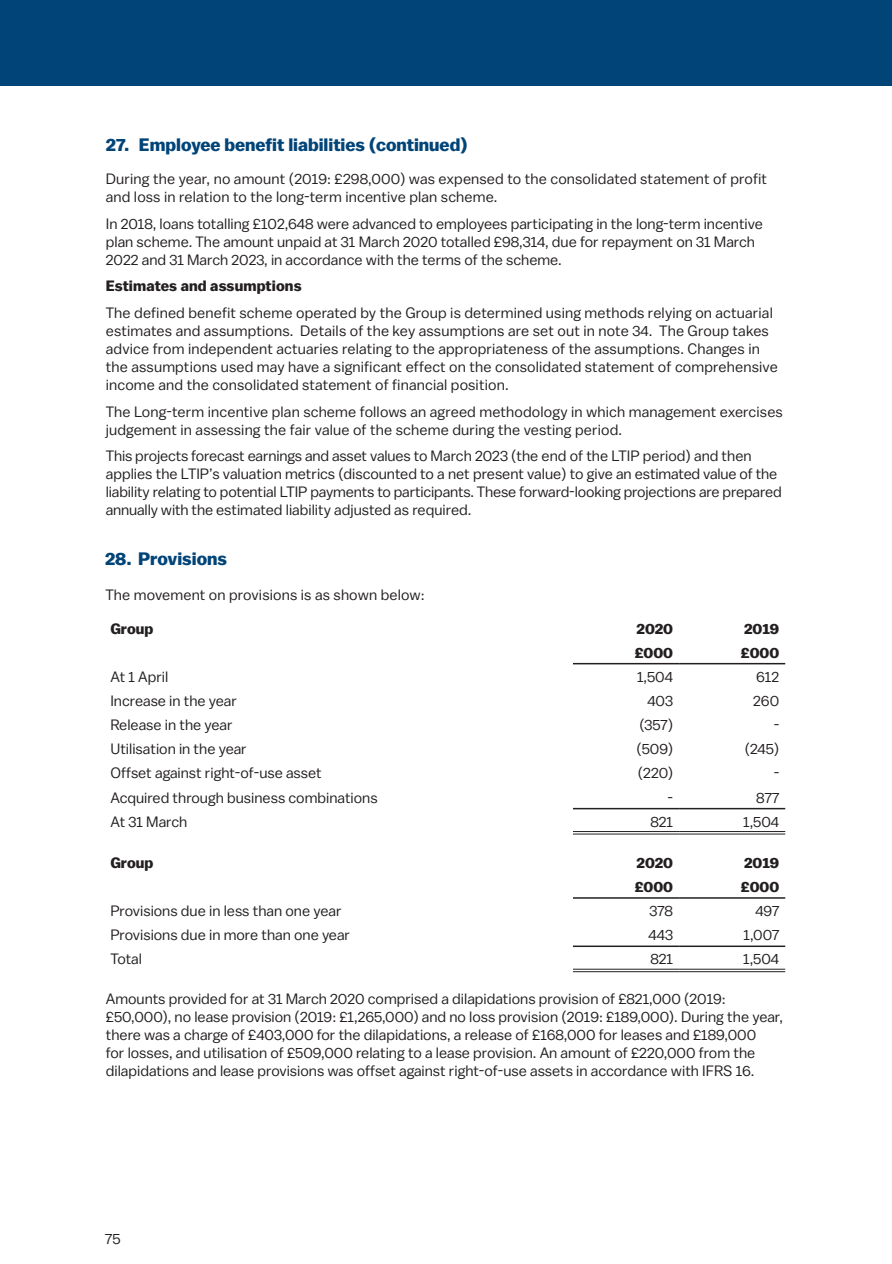
<style>
.page{position:relative;width:892px;height:1264px;background:#fff}
.page>*{position:absolute;margin:0;border:0;box-sizing:border-box;transform-origin:0 0}
.t1{font:700 18px "Balto";color:#014478}
.t2{font:15px/18px "Balto";color:#231f20}
.t3{font:700 15px "Balto";color:#231f20}
</style>
<div class="page">
<div style="left:0;top:0;width:892px;height:85px;background:#014478"></div>
<hr style="left:573px;top:663px;width:106px;height:1px;background:#231f20">
<hr style="left:679px;top:663px;width:106px;height:1px;background:#231f20">
<hr style="left:573px;top:831px;width:106px;height:1px;background:#231f20">
<hr style="left:573px;top:833px;width:106px;height:1px;background:#231f20">
<hr style="left:679px;top:831px;width:106px;height:1px;background:#231f20">
<hr style="left:679px;top:833px;width:106px;height:1px;background:#231f20">
<hr style="left:573px;top:808px;width:106px;height:1px;background:#231f20">
<hr style="left:679px;top:808px;width:106px;height:1px;background:#231f20">
<hr style="left:573px;top:897px;width:106px;height:1px;background:#231f20">
<hr style="left:679px;top:897px;width:106px;height:1px;background:#231f20">
<hr style="left:573px;top:969px;width:106px;height:1px;background:#231f20">
<hr style="left:573px;top:971px;width:106px;height:1px;background:#231f20">
<hr style="left:679px;top:969px;width:106px;height:1px;background:#231f20">
<hr style="left:679px;top:971px;width:106px;height:1px;background:#231f20">
<hr style="left:573px;top:945px;width:106px;height:2px;background:#231f20">
<hr style="left:679px;top:945px;width:106px;height:2px;background:#231f20">
<p class="t1" style="left:106px;top:134px;width:364px">27. Employee benefit liabilities (continued)</p>
<p class="t2" style="left:106px;top:170px;width:663px">During the year, no amount (2019: £298,000) was expensed to the consolidated statement of profit and loss in relation to the long-term incentive plan scheme.</p>
<p class="t2" style="left:106px;top:214px;width:658px">In 2018, loans totalling £102,648 were advanced to employees participating in the long-term incentive plan scheme. The amount unpaid at 31 March 2020 totalled £98,314, due for repayment on 31 March<br>2022 and 31 March 2023, in accordance with the terms of the scheme.</p>
<p class="t3" style="left:106px;top:277px;width:197px">Estimates and assumptions</p>
<p class="t2" style="left:106px;top:303px;width:673px">The defined benefit scheme operated by the Group is determined using methods relying on actuarial estimates and assumptions. Details of the key assumptions are set out in note 34. The Group takes advice from independent actuaries relating to the appropriateness of the assumptions. Changes in the assumptions used may have a significant effect on the consolidated statement of comprehensive income and the consolidated statement of financial position.</p>
<p class="t2" style="left:106px;top:402px;width:678px">The Long-term incentive plan scheme follows an agreed methodology in which management exercises judgement in assessing the fair value of the scheme during the vesting period.</p>
<p class="t2" style="left:106px;top:446px;width:677px">This projects forecast earnings and asset values to March 2023 (the end of the LTIP period) and then applies the LTIP’s valuation metrics (discounted to a net present value) to give an estimated value of the liability relating to potential LTIP payments to participants. These forward-looking projections are prepared annually with the estimated liability adjusted as required.</p>
<p class="t1" style="left:105px;top:548px;width:123px">28. Provisions</p>
<p class="t2" style="left:105px;top:585px;width:321px">The movement on provisions is as shown below:</p>
<p class="t3" style="left:110px;top:619px;width:44px">Group</p>
<p class="t3" style="left:636px;top:619px;width:38px">2020</p>
<p class="t3" style="left:744px;top:619px;width:37px">2019</p>
<p class="t3" style="left:635px;top:643px;width:40px">£000</p>
<p class="t3" style="left:741px;top:643px;width:40px">£000</p>
<p class="t2" style="left:110px;top:667px;width:60px">At 1 April</p>
<p class="t2" style="left:637px;top:667px;width:37px">1,504</p>
<p class="t2" style="left:756px;top:667px;width:25px">612</p>
<p class="t2" style="left:110px;top:691px;width:128px">Increase in the year</p>
<p class="t2" style="left:647px;top:691px;width:27px">403</p>
<p class="t2" style="left:753px;top:691px;width:27px">260</p>
<p class="t2" style="left:110px;top:715px;width:124px">Release in the year</p>
<p class="t2" style="left:639px;top:715px;width:35px">(357)</p>
<p class="t2" style="left:773px;top:715px;width:7px">-</p>
<p class="t2" style="left:110px;top:739px;width:138px">Utilisation in the year</p>
<p class="t2" style="left:636px;top:739px;width:38px">(509)</p>
<p class="t2" style="left:745px;top:739px;width:36px">(245)</p>
<p class="t2" style="left:110px;top:764px;width:213px">Offset against right-of-use asset</p>
<p class="t2" style="left:638px;top:764px;width:37px">(220)</p>
<p class="t2" style="left:773px;top:764px;width:7px">-</p>
<p class="t2" style="left:110px;top:788px;width:269px">Acquired through business combinations</p>
<p class="t2" style="left:667px;top:788px;width:7px">-</p>
<p class="t2" style="left:756px;top:788px;width:24px">877</p>
<p class="t2" style="left:110px;top:812px;width:79px">At 31 March</p>
<p class="t2" style="left:650px;top:812px;width:24px">821</p>
<p class="t2" style="left:743px;top:812px;width:37px">1,504</p>
<p class="t3" style="left:110px;top:853px;width:44px">Group</p>
<p class="t3" style="left:636px;top:853px;width:38px">2020</p>
<p class="t3" style="left:744px;top:853px;width:37px">2019</p>
<p class="t3" style="left:635px;top:877px;width:40px">£000</p>
<p class="t3" style="left:741px;top:877px;width:40px">£000</p>
<p class="t2" style="left:110px;top:901px;width:233px">Provisions due in less than one year</p>
<p class="t2" style="left:649px;top:901px;width:25px">378</p>
<p class="t2" style="left:755px;top:901px;width:25px">497</p>
<p class="t2" style="left:110px;top:925px;width:241px">Provisions due in more than one year</p>
<p class="t2" style="left:648px;top:925px;width:26px">443</p>
<p class="t2" style="left:743px;top:925px;width:37px">1,007</p>
<p class="t2" style="left:110px;top:949px;width:33px">Total</p>
<p class="t2" style="left:650px;top:949px;width:24px">821</p>
<p class="t2" style="left:743px;top:949px;width:37px">1,504</p>
<p class="t2" style="left:106px;top:989px;width:679px">Amounts provided for at 31 March 2020 comprised a dilapidations provision of £821,000 (2019: £50,000), no lease provision (2019: £1,265,000) and no loss provision (2019: £189,000). During the year, there was a charge of £403,000 for the dilapidations, a release of £168,000 for leases and £189,000<br>for losses, and utilisation of £509,000 relating to a lease provision. An amount of £220,000 from the dilapidations and lease provisions was offset against right-of-use assets in accordance with IFRS 16.</p>
<p class="t2" style="left:105px;top:1228px;width:17px">75</p>
</div>
